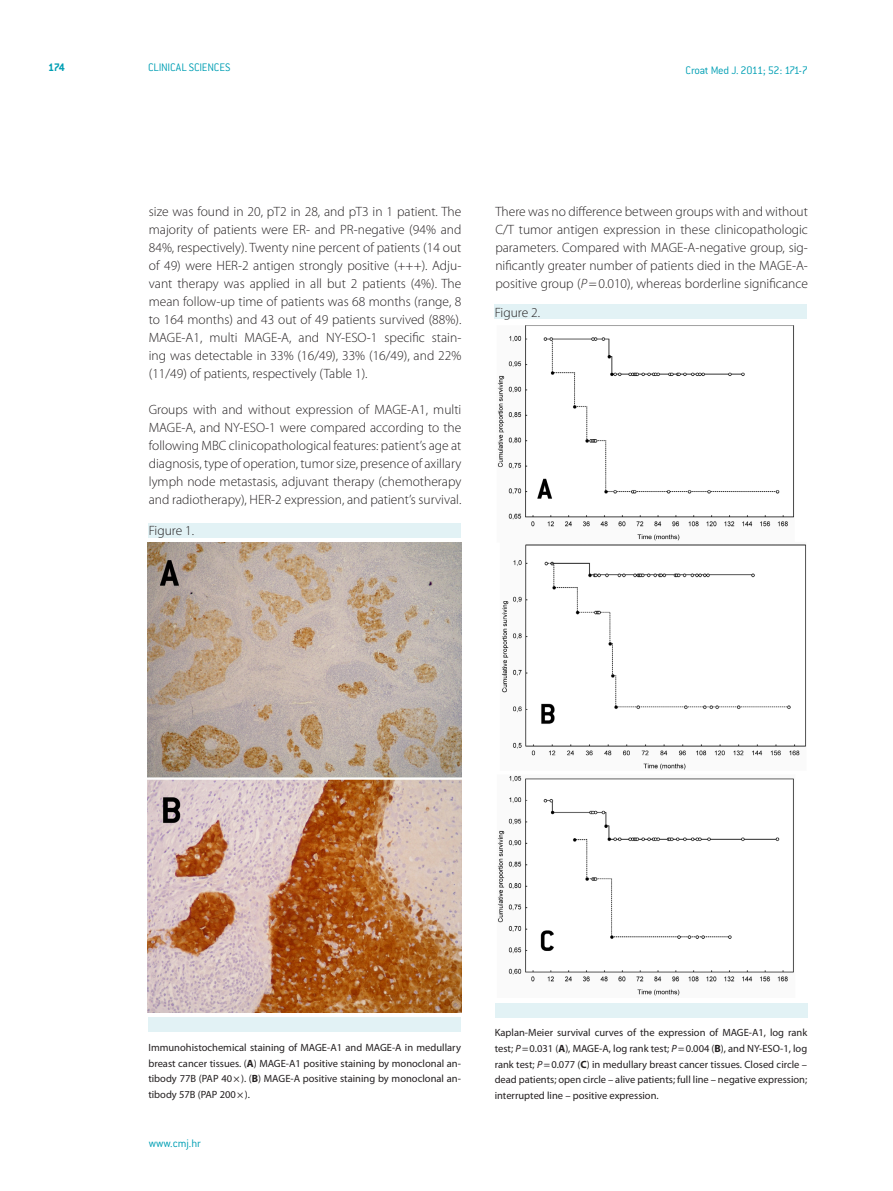
<style>
.page{position:relative;width:893px;height:1191px;background:#fff}
.page>*{position:absolute;margin:0;border:0;box-sizing:border-box;transform-origin:0 0}
.t1{font:300 13.5px/18px "Myriad Pro";color:#231f20;text-align:justify}
.t2{font:300 12px "ITC Conduit LTCE";letter-spacing:-.015em;color:#009fb4}
.t3{font:700 12px "ITC Conduit LTCE";color:#009fb4}
.t4{font:10.5px/15.8px "Myriad Pro";color:#231f20;text-align:justify}
.s1{font-style:italic}
.s2{font-weight:700}
</style>
<div class="page">
<img style="left:148px;top:542px;width:313px;height:470px">
<div style="left:149px;top:523px;width:312px;height:14px;background:#e2f2f5"></div>
<div style="left:149px;top:1017px;width:312px;height:15px;background:#e2f2f5"></div>
<img style="left:497px;top:325px;width:310px;height:671px">
<div style="left:495px;top:304px;width:312px;height:15px;background:#e2f2f5"></div>
<div style="left:495px;top:1002px;width:312px;height:15px;background:#e2f2f5"></div>
<p class="t3" style="left:48px;top:60px;width:18px">174</p>
<p class="t2" style="left:148px;top:61px;width:84px">CLINICAL SCIENCES</p>
<p class="t2" style="left:685px;top:63px;width:124px">Croat Med J. 2011; 52: 171-7</p>
<p class="t1" style="left:149px;top:202px;width:314px">size was found in 20, pT2 in 28, and pT3 in 1 patient. The majority of patients were ER- and PR-negative (94% and 84%, respectively). Twenty nine percent of patients (14 out of 49) were HER-2 antigen strongly positive (+++). Adju&shy;vant therapy was applied in all but 2 patients (4%). The mean follow-up time of patients was 68 months (range, 8 to 164 months) and 43 out of 49 patients survived (88%).<br>MAGE-A1, multi MAGE-A, and NY-ESO-1 specific stain&shy;ing was detectable in 33% (16/49), 33% (16/49), and 22% (11/49) of patients, respectively (Table 1).</p>
<p class="t1" style="left:149px;top:400px;width:314px">Groups with and without expression of MAGE-A1, multi MAGE-A, and NY-ESO-1 were compared according to the following MBC clinicopathological features: patient’s age at diagnosis, type of operation, tumor size, presence of axillary lymph node metastasis, adjuvant therapy (chemotherapy and radiotherapy), HER-2 expression, and patient’s survival.</p>
<p class="t1" style="left:149px;top:521px;width:47px">Figure 1.</p>
<p class="t1" style="left:495px;top:202px;width:314px">There was no difference between groups with and without C/T tumor antigen expression in these clinicopathologic parameters. Compared with MAGE-A-negative group, sig&shy;nificantly greater number of patients died in the MAGE-A&shy;positive group (<span class="s1">P</span>=0.010), whereas borderline significance</p>
<p class="t1" style="left:495px;top:303px;width:47px">Figure 2.</p>
<p class="t4" style="left:148px;top:1039px;width:314px">Immunohistochemical staining of MAGE-A1 and MAGE-A in medullary breast cancer tissues. (<span class="s2">A</span>) MAGE-A1 positive staining by monoclonal an&shy;tibody 77B (PAP 40×). (<span class="s2">B</span>) MAGE-A positive staining by monoclonal an&shy;tibody 57B (PAP 200×).</p>
<p class="t2" style="left:149px;top:1136px;width:54px">www.cmj.hr</p>
<p class="t4" style="left:495px;top:1024px;width:314px">Kaplan-Meier survival curves of the expression of MAGE-A1, log rank test; <span class="s1">P</span>=0.031 (<span class="s2">A</span>), MAGE-A, log rank test; <span class="s1">P</span>=0.004 (<span class="s2">B</span>), and NY-ESO-1, log rank test; <span class="s1">P</span>=0.077 (<span class="s2">C</span>) in medullary breast cancer tissues. Closed circle – dead patients; open circle – alive patients; full line – negative expression; interrupted line – positive expression.</p>
</div>
